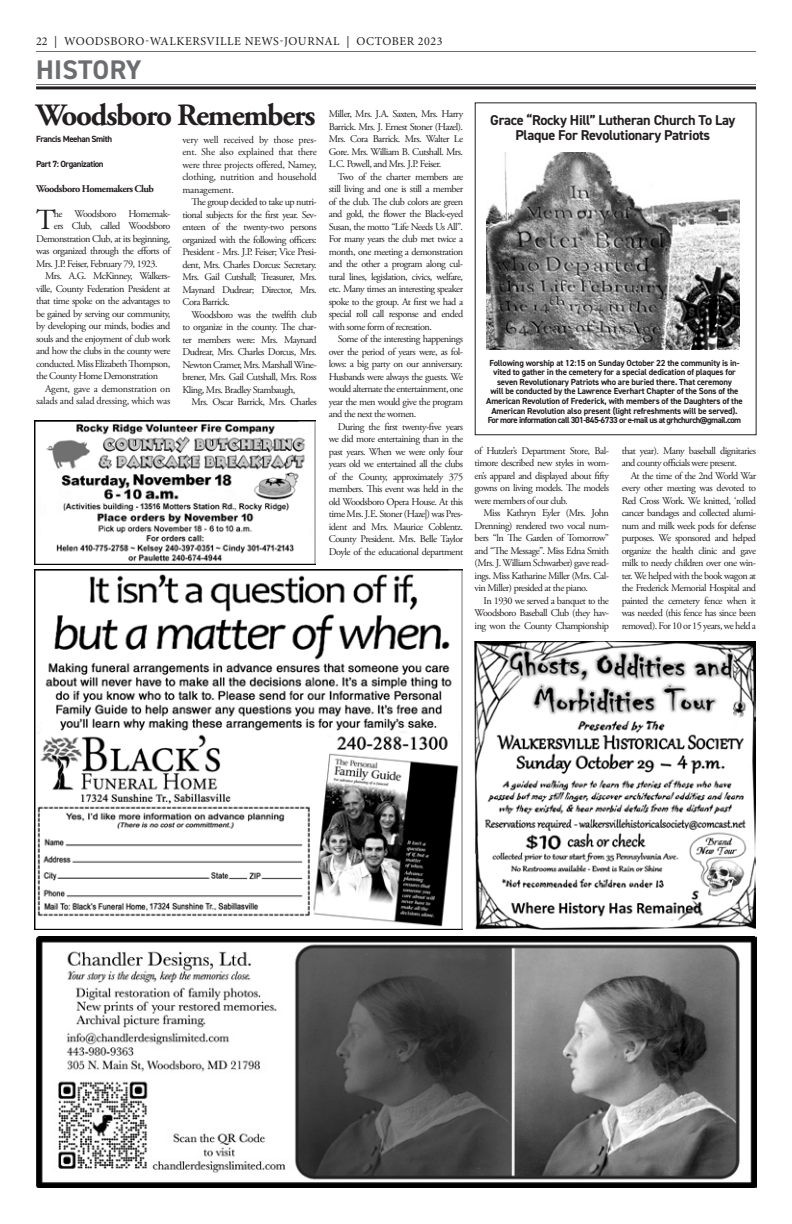
<style>
.page{position:relative;width:792px;height:1224px;background:#fff}
.page>*{position:absolute;margin:0;border:0;box-sizing:border-box;transform-origin:0 0}
.Title_new{font:700 31px "Adobe Garamond Pro";letter-spacing:-.04em;color:#231f20}
._1st_paragraph{font:29.1px "Adobe Garamond Pro";color:#231f20}
.t1{font:700 27px "DIN2014";letter-spacing:.005em;color:#6c6d70}
.t2{font:700 14.3px "DIN2014";letter-spacing:-.02em;color:#231f20}
.t3{font:12px "Minion Pro";letter-spacing:.045em;color:#231f20}
.body{font:10.2px/12.5px "Adobe Garamond Pro";letter-spacing:-.05em;color:#231f20;text-align:justify}
._1st_paragraph-2{font:10.2px "Adobe Garamond Pro";letter-spacing:-.05em;color:#231f20}
.body-2{font:10.2px/12.5px "Adobe Garamond Pro";letter-spacing:-.02em;color:#231f20;text-align:right}
.body-3{font:700 10.2px "Adobe Garamond Pro";letter-spacing:-.05em;color:#231f20}
.author{font:700 9px "DIN2014";letter-spacing:-.05em;color:#231f20}
.t4{font:700 8.8px/9.6px "DIN2014";letter-spacing:-.02em;color:#231f20;text-align:center}
</style>
<div class="page">
<hr style="left:36px;top:51px;width:720px;height:1px;background:#6c6d70">
<hr style="left:36px;top:84px;width:720px;height:1px;background:#6c6d70">
<hr style="left:36px;top:86px;width:720px;height:3px;background:#231f20">
<img style="left:36px;top:936px;width:720px;height:252px">
<img style="left:35px;top:570px;width:427px;height:360px">
<img style="left:486px;top:152px;width:254px;height:197px">
<img style="left:475px;top:642px;width:281px;height:288px">
<img style="left:35px;top:421px;width:281px;height:144px">
<p class="t3" style="left:36px;top:33px;width:408px">22 | WOODSBORO-WALKERSVILLE NEWS-JOURNAL | OCTOBER 2023</p>
<p class="t1" style="left:36px;top:51px;width:107px">HISTORY</p>
<p class="Title_new" style="left:36px;top:97px;width:281px">Woodsboro Remembers</p>
<p class="author" style="left:36px;top:133px;width:77px">Francis Meehan Smith</p>
<p class="author" style="left:36px;top:158px;width:69px">Part 7: Organization</p>
<p class="body-3" style="left:36px;top:183px;width:119px">Woodsboro Homemakers Club</p>
<p class="_1st_paragraph" style="left:36px;top:203px;width:21px">T</p>
<p class="_1st_paragraph-2" style="left:54px;top:207px;width:118px">he Woodsboro Homemak-</p>
<p class="body" style="left:329px;top:108px;width:136px">Miller, Mrs. J.A. Saxten, Mrs. Harry Barrick. Mrs. J. Ernest Stoner (Hazel).<br>Mrs. Cora Barrick. Mrs. Walter Le Gore. Mrs. William B. Cutshall. Mrs.<br>L.C. Powell, and Mrs. J.P. Feiser.</p>
<p class="body" style="left:329px;top:171px;width:136px;text-indent:9px">Two of the charter members are still living and one is still a member of the club. The club colors are green and gold, the flower the Black-eyed Susan, the motto “Life Needs Us All”.<br>For many years the club met twice a month, one meeting a demonstration and the other a program along cul&shy;tural lines, legislation, civics, welfare, etc. Many times an interesting speaker spoke to the group. At first we had a special roll call response and ended with some form of recreation.</p>
<p class="body" style="left:329px;top:333px;width:136px;text-indent:9px">Some of the interesting happenings over the period of years were, as fol&shy;lows: a big party on our anniversary.<br>Husbands were always the guests. We would alternate the entertainment, one year the men would give the program and the next the women.</p>
<p class="body" style="left:329px;top:421px;width:136px;text-indent:9px">During the first twenty-five years we did more entertaining than in the past years. When we were only four years old we entertained all the clubs of the County, approximately 375 members. This event was held in the old Woodsboro Opera House. At this time Mrs. J.E. Stoner (Haze|) was Pres&shy;ident and Mrs. Maurice Coblentz.<br>County President. Mrs. Belle Taylor Doyle of the educational department</p>
<p class="body" style="left:182px;top:134px;width:136px">very well received by those pres&shy;ent. She also explained that there were three projects offered, Namey, clothing, nutrition and household management.</p>
<p class="body" style="left:182px;top:196px;width:136px;text-indent:9px">The group decided to take up nutri&shy;tional subjects for the first year. Sev&shy;enteen of the twenty-two persons organized with the following officers:<br>President - Mrs. J.P. Feiser; Vice Presi&shy;dent, Mrs. Charles Dorcus: Secretary.<br>Mrs. Gail Cutshall; Treasurer, Mrs.<br>Maynard Dudrear; Director, Mrs.<br>Cora Barrick.</p>
<p class="body" style="left:182px;top:309px;width:136px;text-indent:9px">Woodsboro was the twelfth club to organize in the county. The char&shy;ter members were: Mrs. Maynard Dudrear, Mrs. Charles Dorcus, Mrs.<br>Newton Cramer, Mrs. Marshall Wine&shy;brener, Mrs. Gail Cutshall, Mrs. Ross Kling, Mrs. Bradley Stambaugh,</p>
<p class="body" style="left:191px;top:396px;width:127px">Mrs. Oscar Barrick, Mrs. Charles</p>
<p class="_1st_paragraph-2" style="left:54px;top:220px;width:118px">ers Club, called Woodsboro</p>
<p class="_1st_paragraph-2" style="left:36px;top:232px;width:136px">Demonstration Club, at its beginning,</p>
<p class="_1st_paragraph-2" style="left:36px;top:245px;width:136px">was organized through the efforts of</p>
<p class="_1st_paragraph-2" style="left:36px;top:257px;width:123px">Mrs. J.P. Feiser, February 79, 1923.</p>
<p class="body" style="left:36px;top:270px;width:136px;text-indent:9px">Mrs. A.G. McKinney, Walkers&shy;ville, County Federation President at that time spoke on the advantages to be gained by serving our community, by developing our minds, bodies and souls and the enjoyment of club work and how the clubs in the county were conducted. Miss Elizabeth Thompson, the County Home Demonstration</p>
<p class="body-2" style="left:36px;top:383px;width:136px">Agent, gave a demonstration on salads and salad dressing, which was</p>
<p class="t2" style="left:490px;top:110px;width:247px">Grace “Rocky Hill” Lutheran Church To Lay</p>
<p class="t2" style="left:515px;top:126px;width:196px">Plaque For Revolutionary Patriots</p>
<p class="t4" style="left:486px;top:358px;width:258px">Following worship at 12:15 on Sunday October 22 the community is in&shy;vited to gather in the cemetery for a special dedication of plaques for seven Revolutionary Patriots who are buried there. That ceremony<br>will be conducted by the Lawrence Everhart Chapter of the Sons of the American Revolution of Frederick, with members of the Daughters of the American Revolution also present (light refreshments will be served).<br>For more information call 301-845-6733 or e-mail us at grhchurch@gmail.com</p>
<p class="body" style="left:475px;top:445px;width:136px">of Hutzler’s Department Store, Bal&shy;timore described new styles in wom&shy;en’s apparel and displayed about fifty gowns on living models. The models were members of our club.</p>
<p class="body" style="left:475px;top:507px;width:136px;text-indent:9px">Miss Kathryn Eyler (Mrs. John Drenning) rendered two vocal num&shy;bers “ln The Garden of Tomorrow” and “The Message”. Miss Edna Smith (Mrs. J. William Schwarber) gave read&shy;ings. Miss Katharine Miller (Mrs. Cal&shy;vin Miller) presided at the piano.</p>
<p class="body" style="left:475px;top:595px;width:136px;text-indent:9px">In 1930 we served a banquet to the Woodsboro Baseball Club (they hav&shy;ing won the County Championship</p>
<p class="body" style="left:622px;top:445px;width:136px">that year). Many baseball dignitaries and county officials were present.</p>
<p class="body" style="left:622px;top:470px;width:136px;text-indent:9px">At the time of the 2nd World War every other meeting was devoted to Red Cross Work. We knitted, ‘rolled cancer bandages and collected alumi&shy;num and milk week pods for defense purposes. We sponsored and helped organize the health clinic and gave milk to needy children over one win&shy;ter. We helped with the book wagon at the Frederick Memorial Hospital and painted the cemetery fence when it was needed (this fence has since been removed). For 10 or 15 years, we held a</p>
</div>
